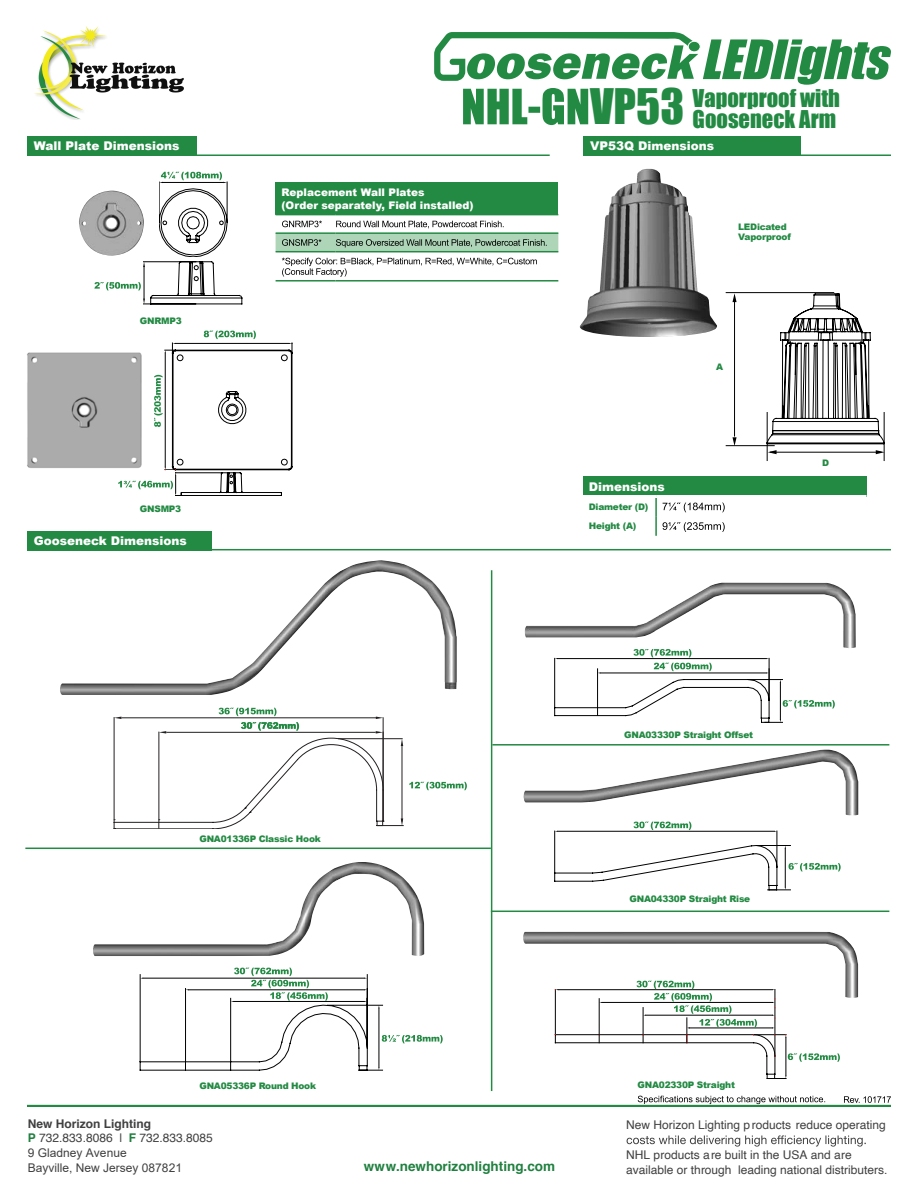
<style>
.page{position:relative;width:918px;height:1188px;background:#fff}
.page>*{position:absolute;margin:0;border:0;box-sizing:border-box;transform-origin:0 0}
.t1{font:22.5px "Impact";color:#238a43}
.t2{font:700 13.5px "Helvetica";color:#208040}
.t3{font:12px/14.5px "Helvetica";color:#404041}
.t4{font:900 12px "Arial";color:#fff}
.t5{font:12px/15px "Arial";color:#404041}
.t6{font:900 10.5px/12.6px "Arial";color:#fff}
.t7{font:900 9px/19.6px "Arial";letter-spacing:-.025em;color:#238a43}
.s1{font-weight:700}
.s2{font-weight:700;color:#208040}
</style>
<div class="page">
<div style="left:27px;top:1105px;width:864px;height:2px;border:2px solid #238a43"></div>
<svg style="left:638px;top:1096px;width:187px;height:8px"></svg>
<div style="left:27px;top:136px;width:170px;height:19px;background:#238a43"></div>
<div style="left:584px;top:136px;width:217px;height:19px;background:#238a43"></div>
<hr style="left:27px;top:154px;width:523px;height:2px;background:#238a43">
<hr style="left:584px;top:154px;width:307px;height:2px;background:#238a43">
<img style="left:580px;top:169px;width:137px;height:168px">
<svg style="left:767px;top:293px;width:117px;height:151px"></svg>
<div style="left:583px;top:476px;width:284px;height:21px;background:#238a43"></div>
<svg style="left:655px;top:498px;width:2px;height:18px"></svg>
<hr style="left:655px;top:516px;width:2px;height:20px;background:#238a43">
<hr style="left:583px;top:495px;width:73px;height:3px;background:#fff">
<hr style="left:656px;top:495px;width:211px;height:3px;background:#fff">
<svg style="left:663px;top:503px;width:62px;height:9px"></svg>
<svg style="left:663px;top:522px;width:62px;height:10px"></svg>
<hr style="left:726px;top:292px;width:108px;height:1px;background:#000">
<hr style="left:770px;top:452px;width:111px;height:1px;background:#000">
<hr style="left:734px;top:298px;width:1px;height:139px;background:#000">
<hr style="left:884px;top:412px;width:1px;height:49px;background:#000">
<hr style="left:767px;top:412px;width:1px;height:49px;background:#000">
<hr style="left:726px;top:445px;width:49px;height:1px;background:#000">
<svg style="left:768px;top:450px;width:9px;height:4px"></svg>
<svg style="left:732px;top:293px;width:5px;height:9px"></svg>
<svg style="left:876px;top:450px;width:9px;height:4px"></svg>
<svg style="left:732px;top:437px;width:5px;height:9px"></svg>
<div style="left:27px;top:531px;width:184px;height:19px;background:#238a43"></div>
<hr style="left:491px;top:570px;width:1px;height:521px;background:#238a43">
<hr style="left:492px;top:744px;width:397px;height:2px;background:#238a43">
<hr style="left:491px;top:911px;width:398px;height:1px;background:#238a43">
<hr style="left:25px;top:848px;width:466px;height:1px;background:#238a43">
<img style="left:60px;top:560px;width:397px;height:135px">
<img style="left:93px;top:862px;width:331px;height:94px">
<img style="left:525px;top:583px;width:331px;height:65px">
<img style="left:523px;top:750px;width:335px;height:66px">
<svg style="left:114px;top:708px;width:289px;height:121px"></svg>
<svg style="left:554px;top:649px;width:281px;height:74px"></svg>
<svg style="left:554px;top:822px;width:287px;height:69px"></svg>
<svg style="left:140px;top:968px;width:303px;height:102px"></svg>
<svg style="left:409px;top:782px;width:58px;height:8px"></svg>
<div style="left:276px;top:183px;width:282px;height:32px;background:#238a43"></div>
<hr style="left:276px;top:280px;width:59px;height:2px;background:#238a43">
<hr style="left:335px;top:280px;width:223px;height:2px;background:#238a43">
<svg style="left:276px;top:215px;width:282px;height:66px"></svg>
<div style="left:27px;top:352px;width:91px;height:116px;background:#ababab"></div>
<img style="left:79px;top:196px;width:15px;height:55px">
<svg style="left:118px;top:331px;width:175px;height:165px"></svg>
<svg style="left:94px;top:172px;width:148px;height:132px"></svg>
<svg style="left:434px;top:32px;width:457px;height:93px"></svg>
<svg style="left:844px;top:1096px;width:47px;height:7px"></svg>
<img style="left:523px;top:932px;width:335px;height:66px">
<svg style="left:555px;top:981px;width:285px;height:98px"></svg>
<hr style="left:27px;top:549px;width:864px;height:1px;background:#238a43">
<img style="left:34px;top:26px;width:150px;height:93px">
<svg style="left:627px;top:1135px;width:239px;height:12px"></svg>
<h1 class="t1" style="left:590px;top:102px;width:247px"><sup>VP53</sup> Gooseneck Arm</h1>
<h1 class="t1" style="left:693px;top:81px;width:149px">Vaporproof with</h1>
<p class="t4" style="left:34px;top:137px;width:147px">Wall Plate Dimensions</p>
<p class="t4" style="left:590px;top:137px;width:126px">VP53Q Dimensions</p>
<p class="t7" style="left:140px;top:311px;width:43px">GNRMP3</p>
<p class="t7" style="left:140px;top:498px;width:43px">GNSMP3</p>
<p class="t4" style="left:34px;top:532px;width:155px">Gooseneck Dimensions</p>
<p class="t6" style="left:282px;top:186px;width:194px">Replacement Wall Plates<br>(Order separately, Field installed)</p>
<p class="t7" style="left:200px;top:829px;width:123px">GNA01336P Classic Hook</p>
<p class="t7" style="left:200px;top:1076px;width:118px">GNA05336P Round Hook</p>
<p class="t4" style="left:589px;top:478px;width:78px">Dimensions</p>
<p class="t7" style="left:589px;top:496px;width:61px">Diameter (D)<br>Height (A)</p>
<p class="t7" style="left:738px;top:221px;width:54px;line-height:10.5px">LEDicated<br>Vaporproof</p>
<p class="t7" style="left:716px;top:357px;width:9px">A</p>
<p class="t7" style="left:822px;top:452px;width:9px">D</p>
<p class="t7" style="left:624px;top:725px;width:131px">GNA03330P Straight Offset</p>
<p class="t7" style="left:630px;top:889px;width:122px">GNA04330P Straight Rise</p>
<p class="t7" style="left:638px;top:1075px;width:99px">GNA02330P Straight</p>
<p class="t3" style="left:28px;top:1117px;width:186px"><span class="s1">New Horizon Lighting<br></span><span class="s2">P</span> 732.833.8086 | <span class="s2">F</span> 732.833.8085</p>
<p class="t5" style="left:28px;top:1145px;width:156px">9 Gladney Avenue<br>Bayville, New Jersey 087821</p>
<p class="t3" style="left:626px;top:1118px;width:261px">New Horizon Lighting p roducts reduce operating</p>
<p class="t3" style="left:626px;top:1148px;width:227px">NHL products are built in the USA and are</p>
<p class="t2" style="left:364px;top:1155px;width:193px">www.newhorizonlighting.com</p>
<p class="t3" style="left:626px;top:1163px;width:263px">available or through leading national distributers.</p>
</div>
